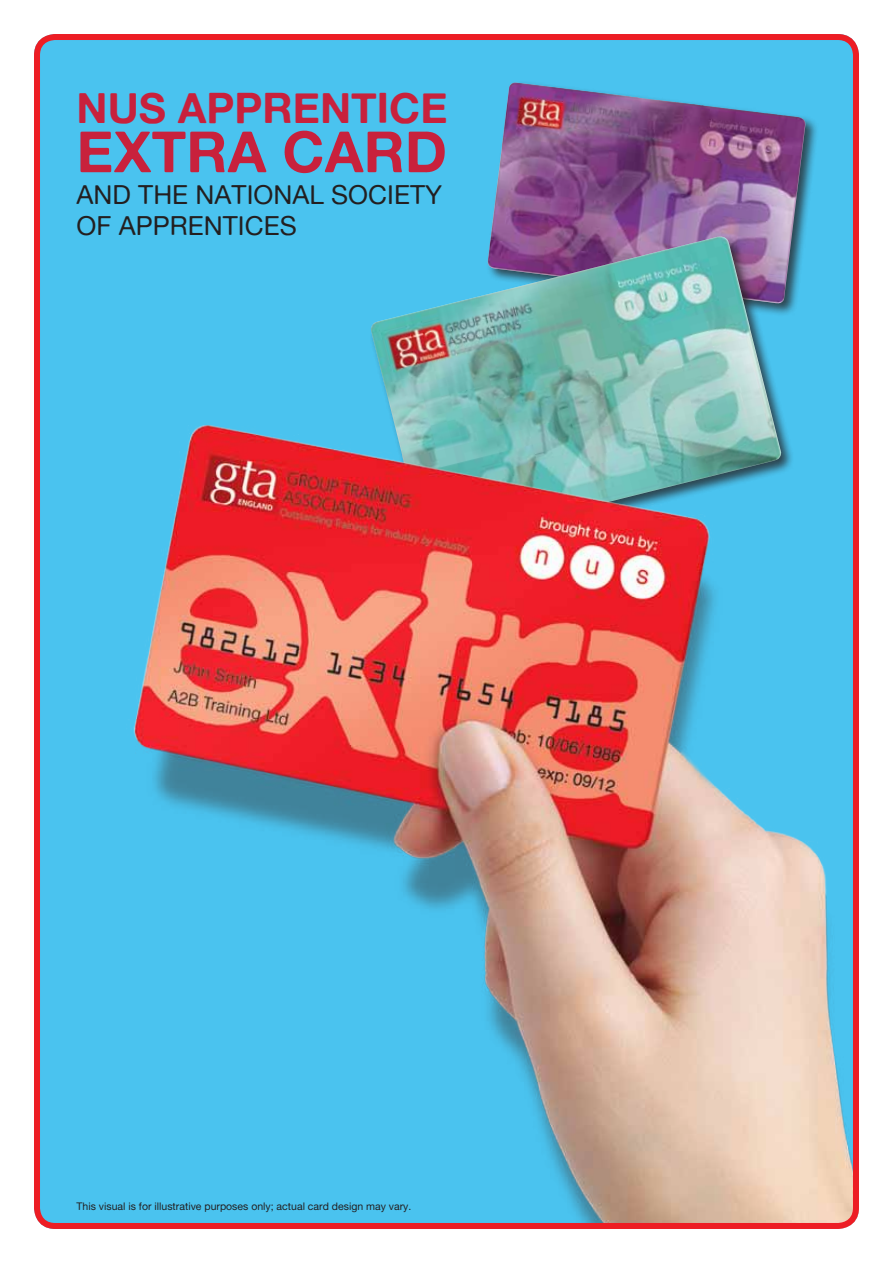
<style>
.page{position:relative;width:893px;height:1263px;background:#fff}
.page>*{position:absolute;margin:0;border:0;box-sizing:border-box;transform-origin:0 0}
.t1{font:57px "Alte Haas Grotesk Bold";color:#c8213c}
.t2{font:42px "Alte Haas Grotesk Bold";color:#c8213c}
.t3{font:26.25px/31.5px "Alte Haas Grotesk";color:#231f20}
.t4{font:10.5px "Alte Haas Grotesk";color:#231f20}
</style>
<div class="page">
<div style="left:34px;top:34px;width:825px;height:1195px;background:#4ac3ef;border-radius:21px"></div>
<div style="left:486px;top:80px;width:333px;height:237px;background:#231f20;opacity:.75"></div>
<img style="left:488px;top:83px;width:318px;height:220px">
<div style="left:369px;top:235px;width:426px;height:324px;background:#231f20;opacity:.75"></div>
<img style="left:371px;top:237px;width:410px;height:171px">
<img style="left:133px;top:408px;width:719px;height:814px">
<div style="left:34px;top:34px;width:825px;height:1195px;border:6px solid #ed1d24;border-radius:18px"></div>
<h2 class="t2" style="left:77px;top:82px;width:373px">NUS APPRENTICE</h2>
<h1 class="t1" style="left:77px;top:117px;width:372px">EXTRA CARD</h1>
<h3 class="t3" style="left:77px;top:178px;width:367px">AND THE NATIONAL SOCIETY<br>OF APPRENTICES</h3>
<p class="t4" style="left:77px;top:1200px;width:336px">This visual is for illustrative purposes only; actual card design may vary.</p>
</div>
